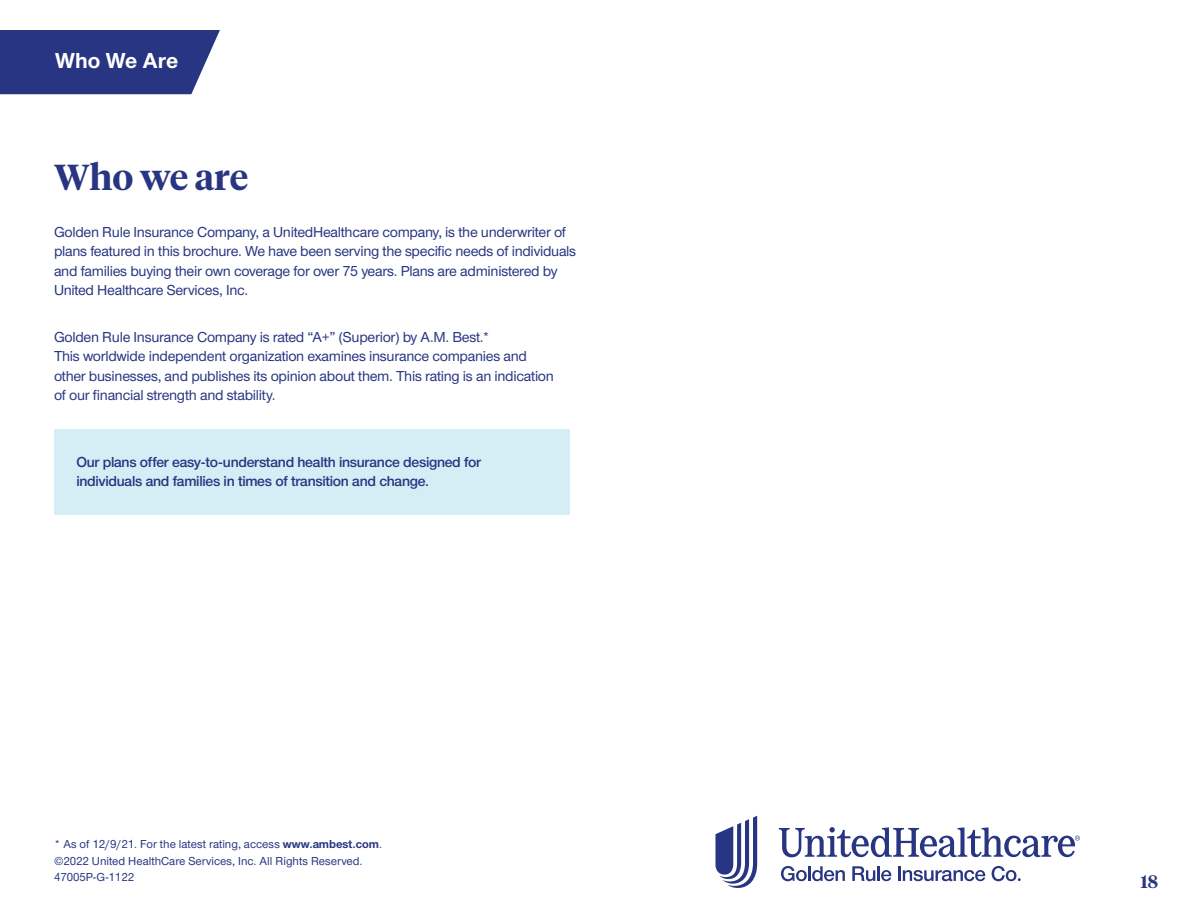
<style>
.page{position:relative;width:1188px;height:918px;background:#fff}
.page>*{position:absolute;margin:0;border:0;box-sizing:border-box;transform-origin:0 0}
.t1{font:600 36px "UHC Serif Headline";color:#283582}
.t2{font:700 22.5px "UHC Sans";color:#fff}
.t3{font:600 18px "UHC Serif Headline";color:#283582}
.t4{font:500 15px/19.5px "UHC Sans";letter-spacing:-.02em;color:#283582}
.t5{font:600 15px/19.5px "UHC Sans";letter-spacing:-.02em;color:#283582}
.t6{font:500 12px/16.5px "UHC Sans";color:#283582}
.s1{font-weight:700}
</style>
<div class="page">
<div style="left:54px;top:429px;width:516px;height:85px;background:#d5eef5"></div>
<div style="left:0;top:30px;width:220px;height:64px;background:#283582"></div>
<svg style="left:716px;top:816px;width:41px;height:72px"></svg>
<svg style="left:779px;top:827px;width:301px;height:30px"></svg>
<svg style="left:781px;top:866px;width:64px;height:15px"></svg>
<svg style="left:852px;top:866px;width:23px;height:15px"></svg>
<hr style="left:877px;top:866px;width:3px;height:15px;background:#283582">
<svg style="left:881px;top:870px;width:10px;height:11px"></svg>
<hr style="left:898px;top:866px;width:3px;height:15px;background:#283582">
<svg style="left:903px;top:870px;width:82px;height:11px"></svg>
<svg style="left:992px;top:866px;width:29px;height:15px"></svg>
<h2 class="t2" style="left:55px;top:45px;width:125px">Who We Are</h2>
<h1 class="t1" style="left:54px;top:153px;width:196px">Who we are</h1>
<p class="t4" style="left:54px;top:221px;width:524px">Golden Rule Insurance Company, a UnitedHealthcare company, is the underwriter of plans featured in this brochure. We have been serving the specific needs of individuals and families buying their own coverage for over 75 years. Plans are administered by United Healthcare Services, Inc.</p>
<p class="t4" style="left:54px;top:326px;width:501px">Golden Rule Insurance Company is rated “A+” (Superior) by A.M. Best.*<br>This worldwide independent organization examines insurance companies and other businesses, and publishes its opinion about them. This rating is an indication of our financial strength and stability.</p>
<p class="t5" style="left:76px;top:451px;width:406px">Our plans offer easy-to-understand health insurance designed for individuals and families in times of transition and change.</p>
<p class="t6" style="left:54px;top:835px;width:330px">* As of 12/9/21. For the latest rating, access <span class="s1">www.ambest.com</span>. ©2022 United HealthCare Services, Inc. All Rights Reserved.<br>47005P-G-1122</p>
<p class="t3" style="left:1140px;top:869px;width:19px">18</p>
</div>
